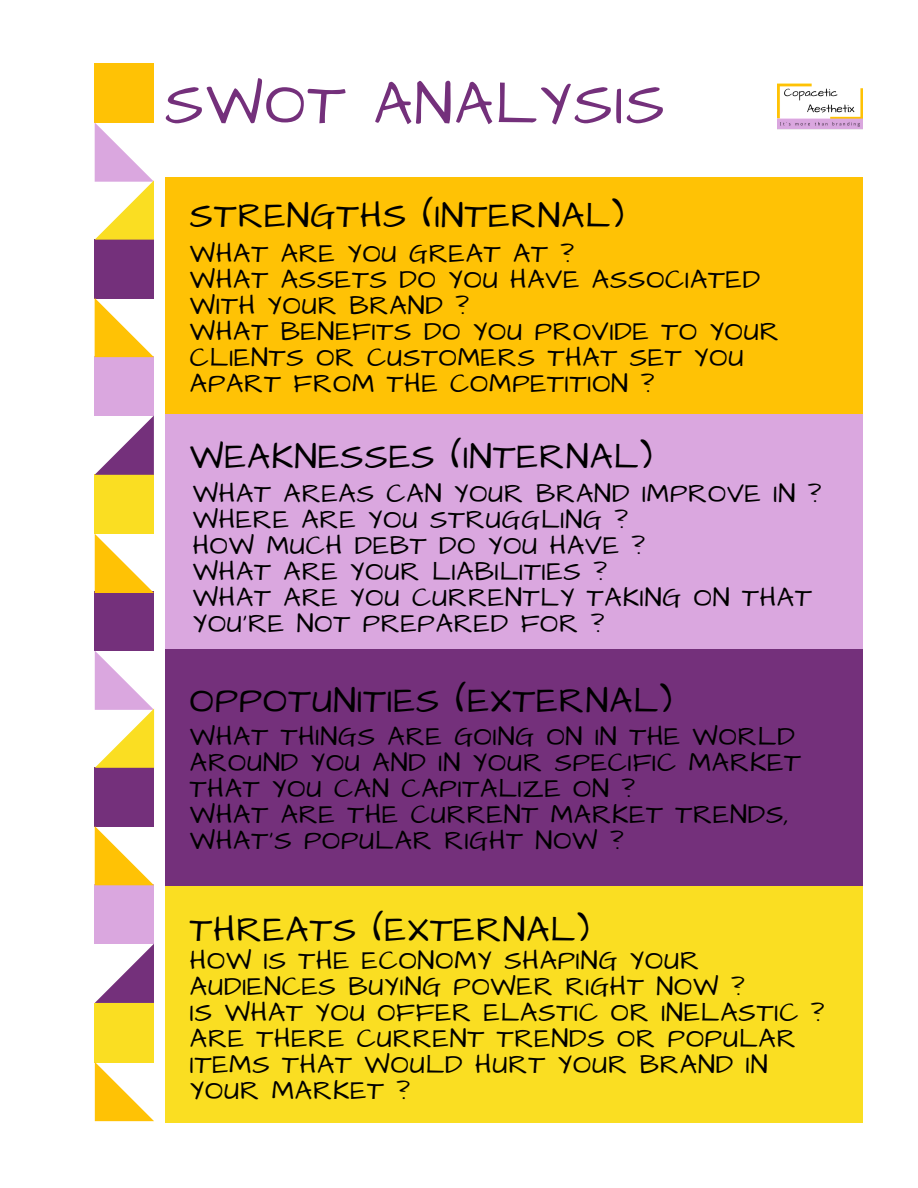
<style>
.page{position:relative;width:918px;height:1188px;background:#fff}
.page>*{position:absolute;margin:0;border:0;box-sizing:border-box;transform-origin:0 0}
.t1{font:60.9px "Architects Daughter";letter-spacing:.03em;color:#74307b}
.t2{font:36px "Architects Daughter";letter-spacing:.03em;color:#000}
.t3{font:27px/25.8px "Architects Daughter";letter-spacing:.03em;color:#000}
.t4{font:22.65px "Montserrat";letter-spacing:.045em;color:#000}
</style>
<div class="page">
<div style="left:95px;top:63px;width:59px;height:60px;background:#ffc205"></div>
<div style="left:95px;top:592px;width:59px;height:59px;background:#74307b"></div>
<div style="left:95px;top:239px;width:59px;height:59px;background:#74307b"></div>
<div style="left:95px;top:767px;width:59px;height:59px;background:#74307b"></div>
<div style="left:95px;top:475px;width:59px;height:59px;background:#fade22"></div>
<div style="left:95px;top:1003px;width:59px;height:59px;background:#fade22"></div>
<div style="left:95px;top:356px;width:59px;height:60px;background:#daa7df"></div>
<div style="left:95px;top:884px;width:59px;height:60px;background:#daa7df"></div>
<svg style="left:95px;top:123px;width:59px;height:117px"></svg>
<svg style="left:95px;top:651px;width:59px;height:117px"></svg>
<svg style="left:95px;top:416px;width:59px;height:59px"></svg>
<svg style="left:95px;top:944px;width:59px;height:59px"></svg>
<svg style="left:95px;top:298px;width:59px;height:59px"></svg>
<svg style="left:95px;top:826px;width:59px;height:59px"></svg>
<svg style="left:95px;top:534px;width:59px;height:59px"></svg>
<svg style="left:95px;top:1062px;width:59px;height:59px"></svg>
<div style="left:165px;top:413px;width:697px;height:237px;background:#daa7df"></div>
<div style="left:165px;top:650px;width:697px;height:236px;background:#74307b"></div>
<div style="left:165px;top:886px;width:697px;height:236px;background:#fade22"></div>
<div style="left:165px;top:177px;width:697px;height:236px;background:#ffc205"></div>
<img style="left:777px;top:83px;width:86px;height:47px">
<p class="t1" style="left:165px;top:63px;width:502px">SWOT ANALYSIS</p>
<p class="t2" style="left:190px;top:191px;width:436px">STRENGTHS (INTERNAL)</p>
<p class="t3" style="left:190px;top:242px;width:386px">WHAT ARE YOU GREAT AT ?</p>
<p class="t3" style="left:190px;top:268px;width:572px">WHAT ASSETS DO YOU HAVE ASSOCIATED<br>WITH YOUR BRAND ?</p>
<p class="t3" style="left:190px;top:319px;width:591px">WHAT BENEFITS DO YOU PROVIDE TO YOUR<br>CLIENTS OR CUSTOMERS THAT SET YOU<br>APART FROM THE COMPETITION ?</p>
<p class="t4" style="left:204px;top:265px;width:255px">All month of January</p>
<p class="t2" style="left:190px;top:432px;width:464px">WEAKNESSES (INTERNAL)</p>
<p class="t3" style="left:193px;top:481px;width:630px">WHAT AREAS CAN YOUR BRAND IMPROVE IN ?</p>
<p class="t3" style="left:193px;top:507px;width:437px">WHERE ARE YOU STRUGGLING ?</p>
<p class="t3" style="left:193px;top:533px;width:454px">HOW MUCH DEBT DO YOU HAVE ?</p>
<p class="t3" style="left:193px;top:559px;width:416px">WHAT ARE YOUR LIABILITIES ?</p>
<p class="t3" style="left:193px;top:585px;width:621px">WHAT ARE YOU CURRENTLY TAKING ON THAT<br>YOU'RE NOT PREPARED FOR ?</p>
<p class="t2" style="left:190px;top:677px;width:484px">OPPOTUNITIES (EXTERNAL)</p>
<p class="t3" style="left:190px;top:725px;width:613px">WHAT THINGS ARE GOING ON IN THE WORLD<br>AROUND YOU AND IN YOUR SPECIFIC MARKET<br>THAT YOU CAN CAPITALIZE ON ?</p>
<p class="t3" style="left:190px;top:802px;width:601px">WHAT ARE THE CURRENT MARKET TRENDS,<br>WHAT'S POPULAR RIGHT NOW ?</p>
<p class="t2" style="left:190px;top:906px;width:401px">THREATS (EXTERNAL)</p>
<p class="t3" style="left:190px;top:949px;width:556px">HOW IS THE ECONOMY SHAPING YOUR<br>AUDIENCES BUYING POWER RIGHT NOW ?</p>
<p class="t3" style="left:190px;top:1000px;width:636px">IS WHAT YOU OFFER ELASTIC OR INELASTIC ?</p>
<p class="t3" style="left:190px;top:1026px;width:607px">ARE THERE CURRENT TRENDS OR POPULAR<br>ITEMS THAT WOULD HURT YOUR BRAND IN<br>YOUR MARKET ?</p>
</div>
